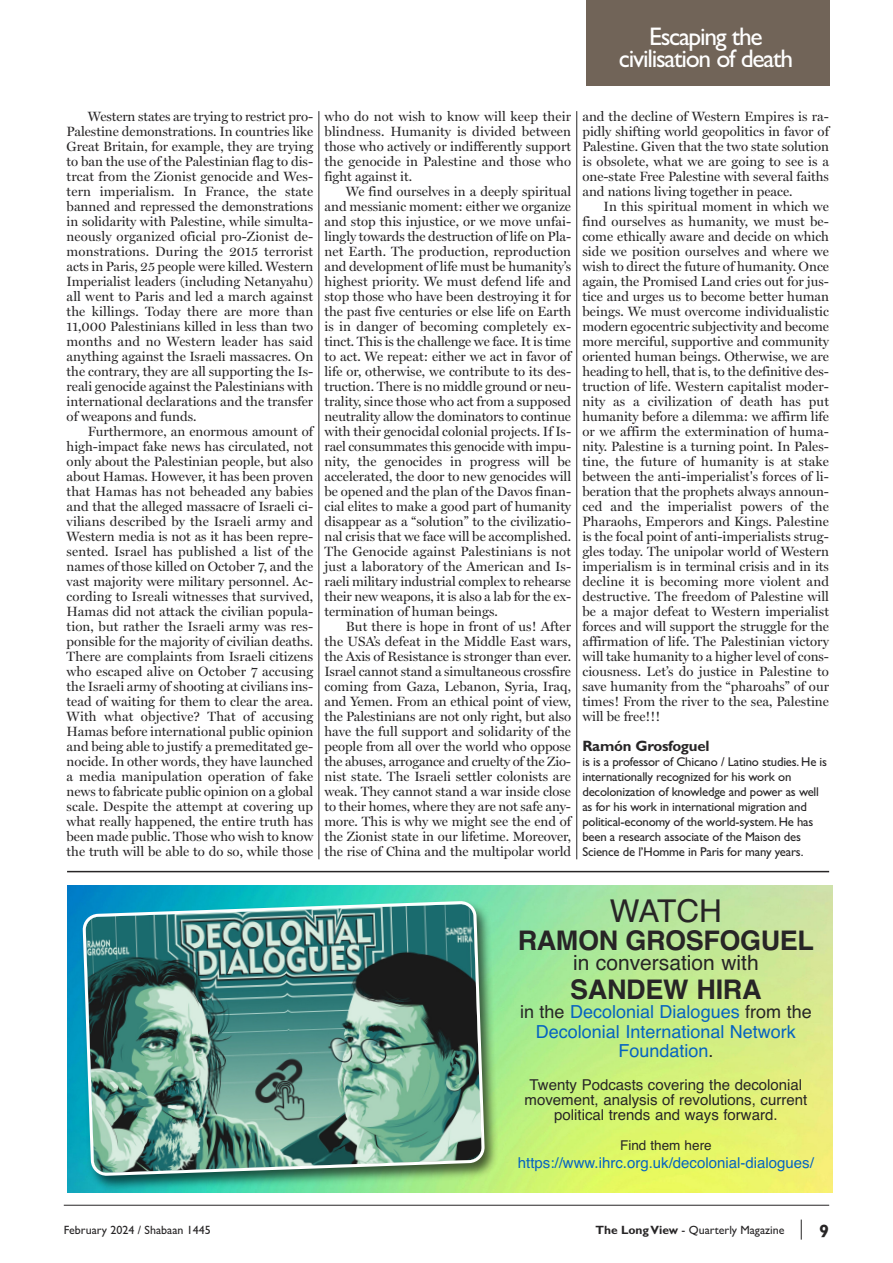
<style>
.page{position:relative;width:893px;height:1263px;background:#fff}
.page>*{position:absolute;margin:0;border:0;box-sizing:border-box;transform-origin:0 0}
.t1{font:31.5px "Helvetica";letter-spacing:-.02em;color:#272526}
.t2{font:700 27px "Helvetica";letter-spacing:-.015em;color:#272526}
.t3{font:25.5px/22.5px "Gill Sans";letter-spacing:-.05em;color:#fff;text-align:center}
.t4{font:21px "Helvetica";color:#272526}
.t5{font:18px/19.5px "Helvetica";color:#0563c1;text-align:center}
.t6{font:700 18px "Gill Sans";color:#272526}
.t7{font:15px/15px "Helvetica";color:#272526;text-align:center}
.t8{font:15px "Helvetica";color:#0563c1}
.t9{font:700 15px "Gill Sans";letter-spacing:-.015em;color:#272526}
.t10{font:13.5px/15px "Miller Display";color:#272526;text-align:justify}
.t11{font:13.5px "Helvetica";color:#272526}
.t12{font:12.75px/15px "Gill Sans";letter-spacing:-.015em;color:#272526}
.t13{font:12px "Gill Sans";color:#272526}
.s1{color:#272526}
.s2{font-weight:700}
</style>
<div class="page">
<svg style="left:801px;top:1219px;width:1px;height:20px"></svg>
<hr style="left:64px;top:1205px;width:765px;height:1px;background:#272526">
<div style="left:586px;top:0;width:243px;height:86px;background:#716458"></div>
<hr style="left:319px;top:111px;width:1px;height:748px;background:#272526">
<hr style="left:576px;top:111px;width:1px;height:748px;background:#272526">
<img style="left:68px;top:885px;width:765px;height:307px">
<img style="left:75px;top:893px;width:430px;height:300px">
<img style="left:82px;top:901px;width:403px;height:275px">
<hr style="left:67px;top:871px;width:762px;height:1px;background:#272526">
<img style="left:248px;top:1050px;width:66px;height:75px">
<h3 class="t3" style="left:619px;top:24px;width:176px">Escaping the civilisation of death</h3>
<p class="t10" style="left:67px;top:109px;width:248px;text-indent:21px">Western states are trying to restrict pro-Palestine demonstrations. In countries like Great Britain, for example, they are trying to ban the use of the Palestinian flag to dis&shy;trcat from the Zionist genocide and Wes&shy;tern imperialism. In France, the state banned and repressed the demonstrations in solidarity with Palestine, while simulta&shy;neously organized oficial pro-Zionist de&shy;monstrations. During the 2015 terrorist acts in Paris, 25 people were killed. Western Imperialist leaders (including Netanyahu) all went to Paris and led a march against the killings. Today there are more than 11,000 Palestinians killed in less than two months and no Western leader has said anything against the Israeli massacres. On the contrary, they are all supporting the Is&shy;reali genocide against the Palestinians with international declarations and the transfer of weapons and funds.</p>
<p class="t10" style="left:67px;top:424px;width:248px;text-indent:21px">Furthermore, an enormous amount of high-impact fake news has circulated, not only about the Palestinian people, but also about Hamas. However, it has been proven that Hamas has not beheaded any babies and that the alleged massacre of Israeli ci&shy;vilians described by the Israeli army and Western media is not as it has been repre&shy;sented. Israel has published a list of the names of those killed on October 7, and the vast majority were military personnel. Ac&shy;cording to Isreali witnesses that survived, Hamas did not attack the civilian popula&shy;tion, but rather the Israeli army was res&shy;ponsible for the majority of civilian deaths.<br>There are complaints from Israeli citizens who escaped alive on October 7 accusing the Israeli army of shooting at civilians ins&shy;tead of waiting for them to clear the area.<br>With what objective? That of accusing Hamas before international public opinion and being able to justify a premeditated ge&shy;nocide. In other words, they have launched a media manipulation operation of fake news to fabricate public opinion on a global scale. Despite the attempt at covering up what really happened, the entire truth has been made public. Those who wish to know the truth will be able to do so, while those</p>
<p class="t10" style="left:582px;top:109px;width:248px">and the decline of Western Empires is ra&shy;pidly shifting world geopolitics in favor of Palestine. Given that the two state solution is obsolete, what we are going to see is a one-state Free Palestine with several faiths and nations living together in peace.</p>
<p class="t10" style="left:582px;top:199px;width:248px;text-indent:21px">In this spiritual moment in which we find ourselves as humanity, we must be&shy;come ethically aware and decide on which side we position ourselves and where we wish to direct the future of humanity. Once again, the Promised Land cries out for jus&shy;tice and urges us to become better human beings. We must overcome individualistic modern egocentric subjectivity and become more merciful, supportive and community oriented human beings. Otherwise, we are heading to hell, that is, to the definitive des&shy;truction of life. Western capitalist moder&shy;nity as a civilization of death has put humanity before a dilemma: we affirm life or we affirm the extermination of huma&shy;nity. Palestine is a turning point. In Pales&shy;tine, the future of humanity is at stake between the anti-imperialist's forces of li&shy;beration that the prophets always announ&shy;ced and the imperialist powers of the Pharaohs, Emperors and Kings. Palestine is the focal point of anti-imperialists strug&shy;gles today. The unipolar world of Western imperialism is in terminal crisis and in its decline it is becoming more violent and destructive. The freedom of Palestine will be a major defeat to Western imperialist forces and will support the struggle for the affirmation of life. The Palestinian victory will take humanity to a higher level of cons&shy;ciousness. Let’s do justice in Palestine to save humanity from the “pharoahs” of our times! From the river to the sea, Palestine will be free!!!</p>
<p class="t9" style="left:582px;top:737px;width:129px">Ramón Grosfoguel</p>
<p class="t12" style="left:582px;top:754px;width:246px">is is a professor of Chicano / Latino studies. He is internationally recognized for his work on decolonization of knowledge and power as well as for his work in international migration and political-economy of the world-system. He has been a research associate of the Maison des Science de l’Homme in Paris for many years.</p>
<h1 class="t1" style="left:610px;top:893px;width:113px">WATCH</h1>
<h2 class="t2" style="left:518px;top:925px;width:298px">RAMON GROSFOGUEL</h2>
<h3 class="t4" style="left:573px;top:950px;width:187px">in conversation with</h3>
<h2 class="t2" style="left:570px;top:973px;width:193px">SANDEW HIRA</h2>
<h3 class="t5" style="left:520px;top:1002px;width:293px"><span class="s1">in the</span> Decolonial Dialogues <span class="s1">from the<br></span>Decolonial International Network<br>Foundation<span class="s1">.</span></h3>
<p class="t7" style="left:525px;top:1077px;width:284px">Twenty Podcasts covering the decolonial movement, analysis of revolutions, current political trends and ways forward.</p>
<p class="t11" style="left:620px;top:1137px;width:93px">Find them here</p>
<p class="t8" style="left:518px;top:1154px;width:297px">https://www.ihrc.org.uk/decolonial-dialogues/</p>
<p class="t10" style="left:324px;top:109px;width:248px">who do not wish to know will keep their blindness. Humanity is divided between those who actively or indifferently support the genocide in Palestine and those who fight against it.</p>
<p class="t10" style="left:324px;top:184px;width:248px;text-indent:21px">We find ourselves in a deeply spiritual and messianic moment: either we organize and stop this injustice, or we move unfai&shy;lingly towards the destruction of life on Pla&shy;net Earth. The production, reproduction and development of life must be humanity’s highest priority. We must defend life and stop those who have been destroying it for the past five centuries or else life on Earth is in danger of becoming completely ex&shy;tinct. This is the challenge we face. It is time to act. We repeat: either we act in favor of life or, otherwise, we contribute to its des&shy;truction. There is no middle ground or neu&shy;trality, since those who act from a supposed neutrality allow the dominators to continue with their genocidal colonial projects. If Is&shy;rael consummates this genocide with impu&shy;nity, the genocides in progress will be accelerated, the door to new genocides will be opened and the plan of the Davos finan&shy;cial elites to make a good part of humanity disappear as a “solution” to the civilizatio&shy;nal crisis that we face will be accomplished.<br>The Genocide against Palestinians is not just a laboratory of the American and Is&shy;raeli military industrial complex to rehearse their new weapons, it is also a lab for the ex&shy;termination of human beings.</p>
<p class="t10" style="left:324px;top:619px;width:248px;text-indent:21px">But there is hope in front of us! After the USA’s defeat in the Middle East wars, the Axis of Resistance is stronger than ever.<br>Israel cannot stand a simultaneous crossfire coming from Gaza, Lebanon, Syria, Iraq, and Yemen. From an ethical point of view, the Palestinians are not only right, but also have the full support and solidarity of the people from all over the world who oppose the abuses, arrogance and cruelty of the Zio&shy;nist state. The Israeli settler colonists are weak. They cannot stand a war inside close to their homes, where they are not safe any&shy;more. This is why we might see the end of the Zionist state in our lifetime. Moreover, the rise of China and the multipolar world</p>
<p class="t13" style="left:64px;top:1222px;width:149px">February 2024 / Shabaan 1445</p>
<p class="t13" style="left:595px;top:1222px;width:191px"><span class="s2">The LongView</span> - Quarterly Magazine</p>
<h3 class="t6" style="left:819px;top:1220px;width:11px">9</h3>
</div>
